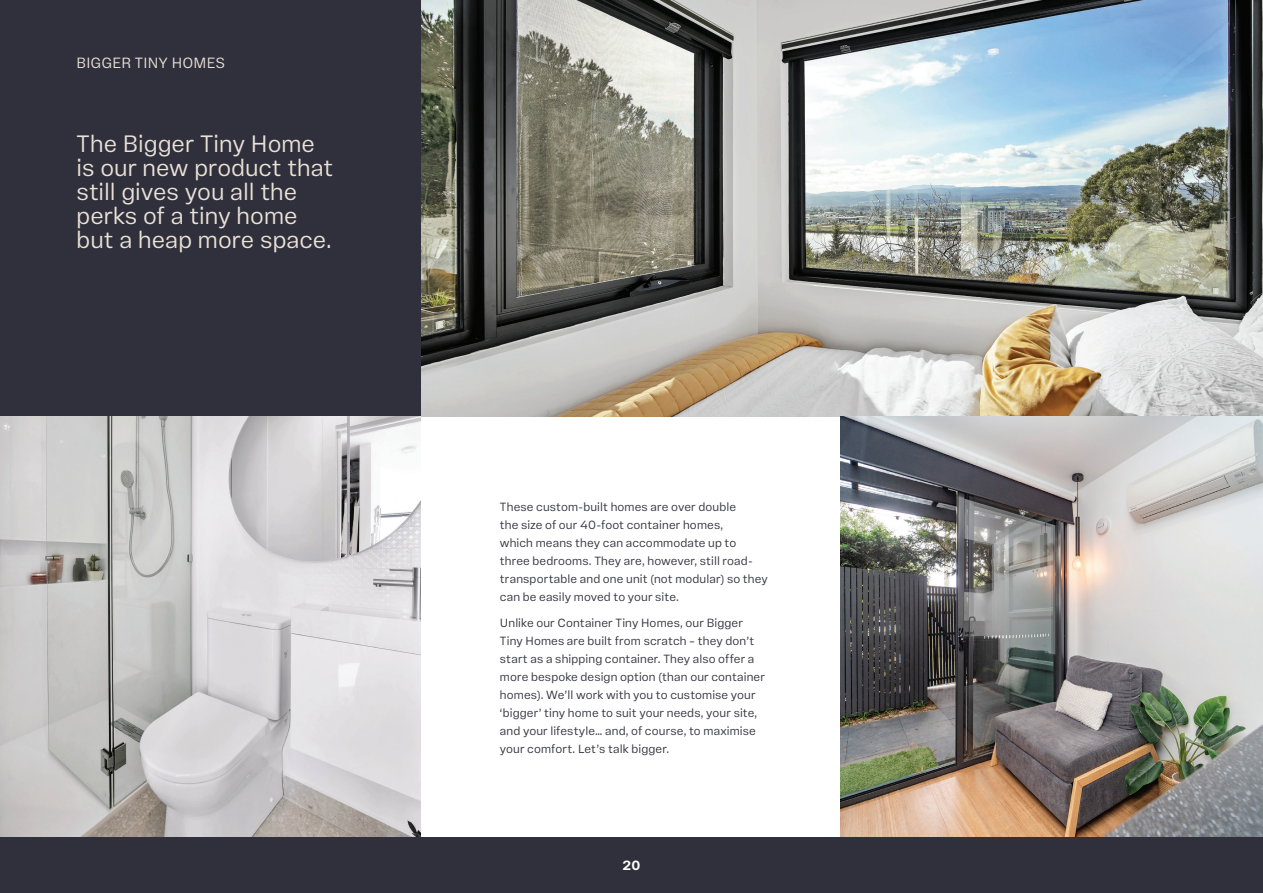
<style>
.page{position:relative;width:1263px;height:893px;background:#fff}
.page>*{position:absolute;margin:0;border:0;box-sizing:border-box;transform-origin:0 0}
.t1{font:300 24px/24px "Vinila";color:#ebe2d7}
.t2{font:300 15px "Vinila";letter-spacing:.015em;color:#ebe2d7}
.t3{font:700 13.5px "Vinila";color:#fff}
.t4{font:300 12px/18px "Vinila";letter-spacing:.01em;color:#30303d}
</style>
<div class="page">
<div style="left:0;top:0;width:421px;height:417px;background:#30303d"></div>
<img style="left:421px;top:0;width:842px;height:417px">
<img style="left:0;top:417px;width:421px;height:421px">
<img style="left:841px;top:417px;width:422px;height:421px">
<div style="left:0;top:838px;width:1263px;height:55px;background:#30303d"></div>
<p class="t2" style="left:77px;top:54px;width:150px">BIGGER TINY HOMES</p>
<h1 class="t1" style="left:77px;top:132px;width:258px">The Bigger Tiny Home is our new product that still gives you all the perks of a tiny home but a heap more space.</h1>
<p class="t4" style="left:500px;top:497px;width:270px">These custom-built homes are over double<br>the size of our 40-foot container homes,<br>which means they can accommodate up to three bedrooms. They are, however, still road&shy;transportable and one unit (not modular) so they can be easily moved to your site.</p>
<p class="t4" style="left:500px;top:614px;width:267px">Unlike our Container Tiny Homes, our Bigger Tiny Homes are built from scratch – they don’t start as a shipping container. They also offer a more bespoke design option (than our container homes). We’ll work with you to customise your ‘bigger’ tiny home to suit your needs, your site, and your lifestyle… and, of course, to maximise your comfort. Let’s talk bigger.</p>
<p class="t3" style="left:622px;top:857px;width:19px">20</p>
</div>
